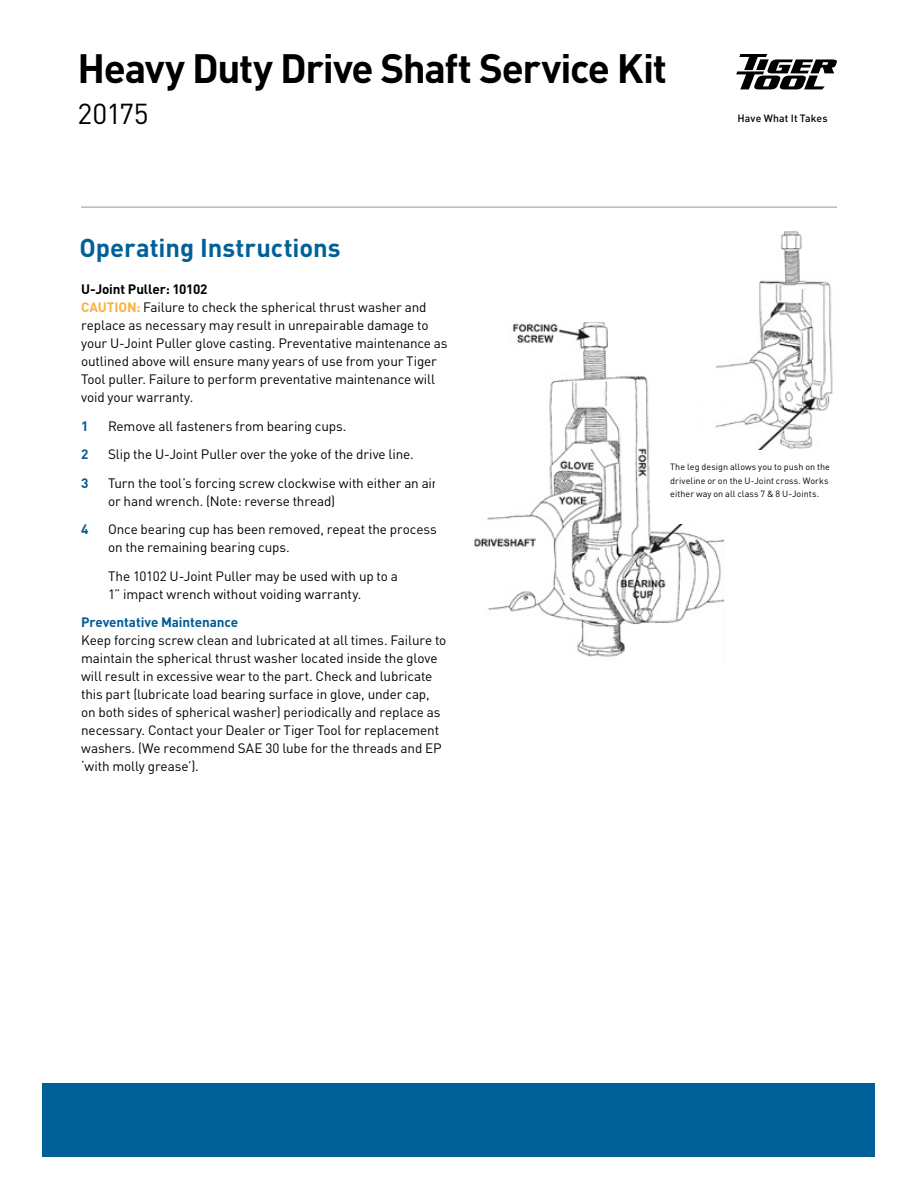
<style>
.page{position:relative;width:918px;height:1188px;background:#fff}
.page>*{position:absolute;margin:0;border:0;box-sizing:border-box;transform-origin:0 0}
.t1{font:700 40.5px "DIN";letter-spacing:-.035em;color:#000}
.t2{font:28.5px "DIN";letter-spacing:-.02em;color:#000}
.t3{font:700 25.5px "DIN";color:#006098}
.t4{font:13.5px/18px "DIN";letter-spacing:-.01em;color:#000}
.t5{font:700 13.5px "DIN";letter-spacing:-.01em;color:#005b94}
.t6{font:500 10.5px "DIN";letter-spacing:.01em;color:#000}
.t7{font:9px/13.5px "DIN";letter-spacing:.01em;color:#000}
.s1{font-weight:700}
.s2{font-weight:700;color:#fbb040}
</style>
<div class="page">
<hr style="left:81px;top:207px;width:756px;height:1px;background:#939598">
<div style="left:43px;top:1084px;width:832px;height:73px;background:#006098"></div>
<svg style="left:736px;top:54px;width:101px;height:35px"></svg>
<img style="left:724px;top:231px;width:109px;height:219px">
<img style="left:474px;top:322px;width:250px;height:335px">
<div style="left:435px;top:394px;width:95px;height:90px;background:#fff"></div>
<div style="left:651px;top:450px;width:151px;height:74px;background:#fff"></div>
<h1 class="t1" style="left:78px;top:42px;width:591px">Heavy Duty Drive Shaft Service Kit</h1>
<h2 class="t2" style="left:78px;top:96px;width:73px">20175</h2>
<p class="t6" style="left:738px;top:112px;width:92px">Have What It Takes</p>
<h3 class="t3" style="left:80px;top:231px;width:263px">Operating Instructions</h3>
<p class="t4" style="left:81px;top:280px;width:368px"><span class="s1">U-Joint Puller: 10102<br></span><span class="s2">CAUTION:</span> Failure to check the spherical thrust washer and replace as necessary may result in unrepairable damage to your U-Joint Puller glove casting. Preventative maintenance as outlined above will ensure many years of use from your Tiger Tool puller. Failure to perform preventative maintenance will void your warranty.</p>
<p class="t5" style="left:81px;top:417px;width:9px">1</p>
<p class="t4" style="left:108px;top:417px;width:240px">Remove all fasteners from bearing cups.</p>
<p class="t5" style="left:81px;top:446px;width:9px">2</p>
<p class="t4" style="left:108px;top:445px;width:307px">Slip the U-Joint Puller over the yoke of the drive line.</p>
<p class="t5" style="left:81px;top:474px;width:9px">3</p>
<p class="t4" style="left:108px;top:474px;width:331px">Turn the tool’s forcing screw clockwise with either an air or hand wrench. (Note: reverse thread)</p>
<p class="t5" style="left:81px;top:521px;width:9px">4</p>
<p class="t4" style="left:108px;top:520px;width:330px">Once bearing cup has been removed, repeat the process on the remaining bearing cups.</p>
<p class="t4" style="left:108px;top:567px;width:291px">The 10102 U-Joint Puller may be used with up to a<br>1” impact wrench without voiding warranty.</p>
<p class="t5" style="left:81px;top:614px;width:159px">Preventative Maintenance</p>
<p class="t4" style="left:81px;top:631px;width:367px">Keep forcing screw clean and lubricated at all times. Failure to maintain the spherical thrust washer located inside the glove will result in excessive wear to the part. Check and lubricate this part (lubricate load bearing surface in glove, under cap, on both sides of spherical washer) periodically and replace as necessary. Contact your Dealer or Tiger Tool for replacement washers. (We recommend SAE 30 lube for the threads and EP ‘with molly grease’).</p>
<p class="t7" style="left:670px;top:460px;width:161px">The leg design allows you to push on the driveline or on the U-Joint cross. Works either way on all class 7 &amp; 8 U-Joints.</p>
</div>
